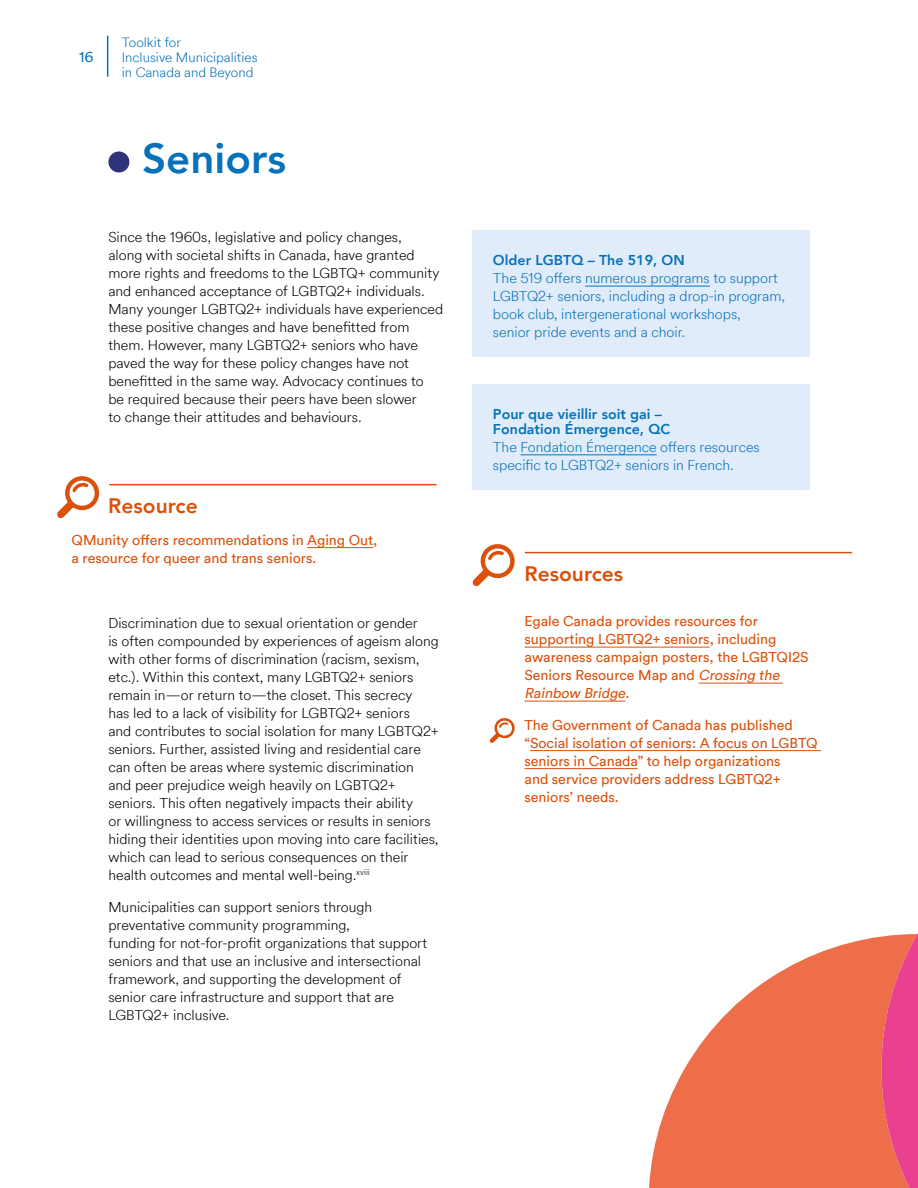
<style>
.page{position:relative;width:918px;height:1188px;background:#fff}
.page>*{position:absolute;margin:0;border:0;box-sizing:border-box;transform-origin:0 0}
.t1{font:800 42px "Avenir";color:#0771b9}
.t2{font:800 21px "Avenir";color:#db510b}
.t3{font:300 14.25px/18px "Circular Air";color:#000}
.t4{font:14.25px/18px "Circular Air";color:#db510b}
.t5{font:300 14.25px/18px "Circular Air";color:#0771b9}
.t6{font:800 14.25px/15px "Avenir";color:#0771b9}
.t7{font:14.25px "Circular Air";color:#0771b9}
.t8{font:300 13.5px/15px "Circular Air";color:#0771b9}
.s1{font-style:italic}
</style>
<div class="page">
<hr style="left:107px;top:36px;width:1px;height:41px;background:#0771b9">
<svg style="left:649px;top:936px;width:232px;height:252px;fill:#ee6e4a"></svg>
<svg style="left:881px;top:933px;width:37px;height:255px;background:#ea507d"></svg>
<div style="left:108px;top:151px;width:21px;height:21px;background:#2f3478;border-radius:50%"></div>
<hr style="left:307px;top:547px;width:66px;height:1px;background:#db510b">
<hr style="left:109px;top:484px;width:328px;height:1px;background:#db510b">
<svg style="left:57px;top:476px;width:43px;height:43px"></svg>
<div style="left:473px;top:231px;width:337px;height:126px;background:#e0ecfa"></div>
<hr style="left:585px;top:286px;width:125px;height:1px;background:#0771b9">
<div style="left:473px;top:384px;width:337px;height:106px;background:#e0ecfa"></div>
<hr style="left:521px;top:454px;width:136px;height:1px;background:#0771b9">
<hr style="left:525px;top:647px;width:185px;height:1px;background:#db510b">
<hr style="left:699px;top:683px;width:84px;height:1px;background:#db510b">
<hr style="left:525px;top:701px;width:100px;height:1px;background:#db510b">
<hr style="left:530px;top:750px;width:291px;height:1px;background:#db510b">
<hr style="left:525px;top:768px;width:113px;height:1px;background:#db510b">
<hr style="left:525px;top:552px;width:327px;height:1px;background:#db510b">
<svg style="left:472px;top:544px;width:43px;height:42px"></svg>
<svg style="left:489px;top:718px;width:26px;height:25px"></svg>
<p class="t7" style="left:79px;top:51px;width:16px">16</p>
<p class="t8" style="left:122px;top:35px;width:137px">Toolkit for<br>Inclusive Municipalities in Canada and Beyond</p>
<h1 class="t1" style="left:142px;top:140px;width:145px">Seniors</h1>
<p class="t3" style="left:108px;top:228px;width:336px">Since the 1960s, legislative and policy changes,<br>along with societal shifts in Canada, have granted more rights and freedoms to the LGBTQ+ community and enhanced acceptance of LGBTQ2+ individuals.<br>Many younger LGBTQ2+ individuals have experienced these positive changes and have benefitted from them. However, many LGBTQ2+ seniors who have paved the way for these policy changes have not benefitted in the same way. Advocacy continues to<br>be required because their peers have been slower<br>to change their attitudes and behaviours.</p>
<h2 class="t2" style="left:108px;top:497px;width:91px">Resource</h2>
<p class="t4" style="left:72px;top:530px;width:307px">QMunity offers recommendations in Aging Out, a resource for queer and trans seniors.</p>
<p class="t3" style="left:108px;top:614px;width:332px">Discrimination due to sexual orientation or gender<br>is often compounded by experiences of ageism along with other forms of discrimination (racism, sexism, etc.). Within this context, many LGBTQ2+ seniors remain in—or return to—the closet. This secrecy<br>has led to a lack of visibility for LGBTQ2+ seniors<br>and contributes to social isolation for many LGBTQ2+ seniors. Further, assisted living and residential care can often be areas where systemic discrimination and peer prejudice weigh heavily on LGBTQ2+ seniors. This often negatively impacts their ability<br>or willingness to access services or results in seniors hiding their identities upon moving into care facilities, which can lead to serious consequences on their health outcomes and mental well-being.<sup>xviii</sup></p>
<p class="t3" style="left:108px;top:897px;width:320px">Municipalities can support seniors through preventative community programming,<br>funding for not-for-profit organizations that support seniors and that use an inclusive and intersectional framework, and supporting the development of senior care infrastructure and support that are LGBTQ2+ inclusive.</p>
<p class="t6" style="left:493px;top:254px;width:193px">Older LGBTQ – The 519, ON</p>
<p class="t5" style="left:493px;top:269px;width:294px">The 519 offers numerous programs to support LGBTQ2+ seniors, including a drop-in program, book club, intergenerational workshops,<br>senior pride events and a choir.</p>
<p class="t6" style="left:493px;top:408px;width:179px">Pour que vieillir soit gai –<br>Fondation Émergence, QC</p>
<p class="t5" style="left:493px;top:437px;width:268px">The Fondation Émergence offers resources specific to LGBTQ2+ seniors in French.</p>
<h2 class="t2" style="left:525px;top:565px;width:100px">Resources</h2>
<p class="t4" style="left:525px;top:613px;width:286px">Egale Canada provides resources for supporting LGBTQ2+ seniors, including awareness campaign posters, the LGBTQI2S Seniors Resource Map and <span class="s1">Crossing the Rainbow Bridge</span>.</p>
<p class="t4" style="left:525px;top:716px;width:295px">The Government of Canada has published “Social isolation of seniors: A focus on LGBTQ seniors in Canada” to help organizations<br>and service providers address LGBTQ2+ seniors’ needs.</p>
</div>
